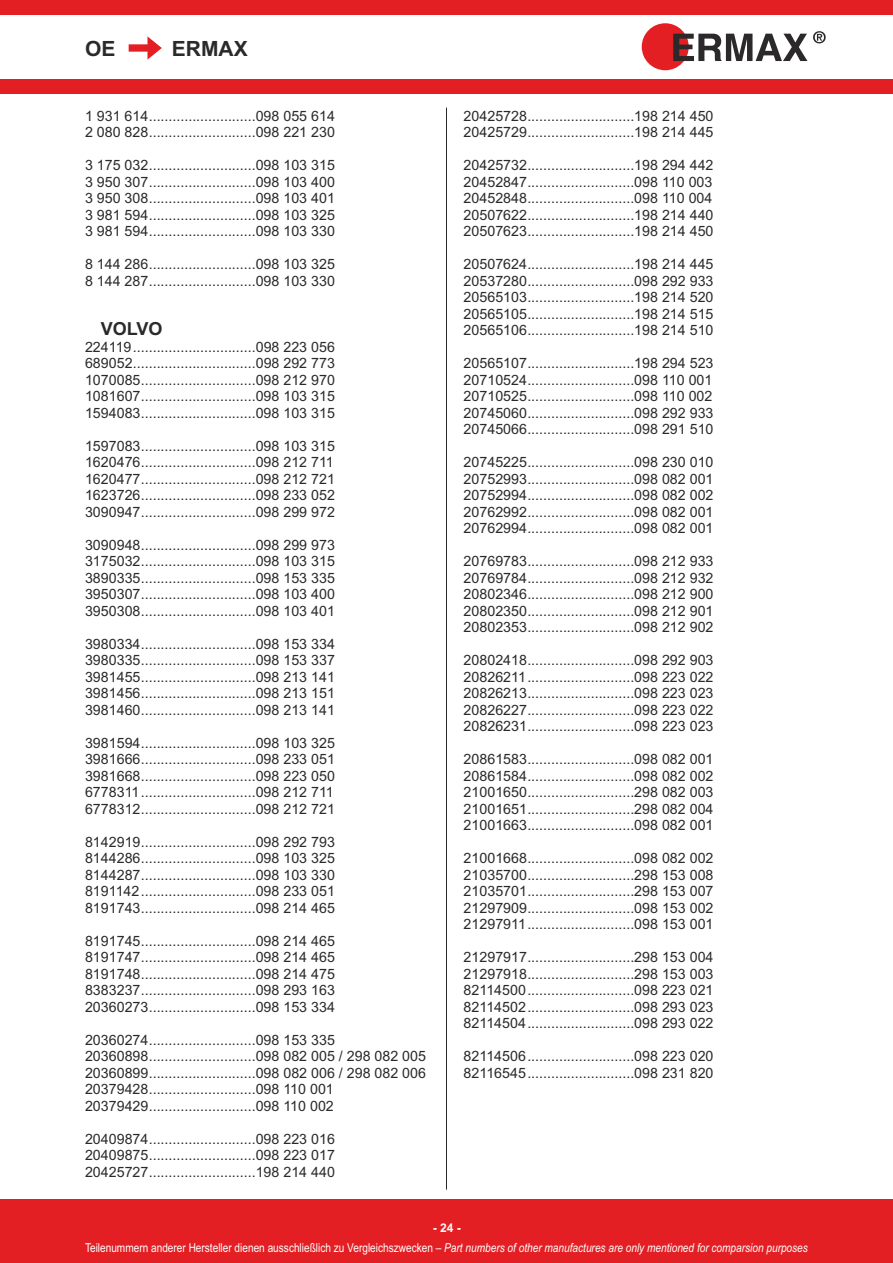
<style>
.page{position:relative;width:893px;height:1263px;background:#fff}
.page>*{position:absolute;margin:0;border:0;box-sizing:border-box;transform-origin:0 0}
.t1{font:700 21px "Arial";color:#2b2929}
.t2{font:700 18px "Arial";color:#2b2929}
.t3{font:14.25px/16.5px "Arial";color:#2b2929;text-align:justify}
.t4{font:12.3px "Arial Narrow";color:#fff}
.t5{font:700 12px "Arial";color:#fff}
.s1{font-style:italic}
</style>
<div class="page">
<div style="left:0;top:79px;width:893px;height:15px;background:#e31f24"></div>
<div style="left:0;top:0;width:893px;height:15px;background:#e31f24"></div>
<div style="left:642px;top:23px;width:47px;height:47px;background:#e31f24;border-radius:50%"></div>
<svg style="left:673px;top:31px;width:153px;height:30px"></svg>
<div style="left:0;top:1199px;width:893px;height:64px;background:#e31f24"></div>
<hr style="left:446px;top:108px;width:1px;height:1081px;background:#2b2929">
<svg style="left:129px;top:36px;width:33px;height:24px"></svg>
<h1 class="t1" style="left:85px;top:40px;width:32px">OE</h1>
<h1 class="t1" style="left:172px;top:40px;width:77px">ERMAX</h1>
<p class="t3" style="left:85px;top:109px;width:251px">1 931 614...........................098 055 614<br>2 080 828...........................098 221 230</p>
<p class="t3" style="left:85px;top:158px;width:251px">3 175 032...........................098 103 315<br>3 950 307...........................098 103 400<br>3 950 308...........................098 103 401<br>3 981 594...........................098 103 325<br>3 981 594...........................098 103 330</p>
<p class="t3" style="left:85px;top:257px;width:251px">8 144 286...........................098 103 325<br>8 144 287...........................098 103 330</p>
<p class="t2" style="left:101px;top:322px;width:63px">VOLVO</p>
<p class="t3" style="left:85px;top:340px;width:251px">224119...............................098 223 056<br>689052...............................098 292 773<br>1070085.............................098 212 970<br>1081607.............................098 103 315<br>1594083.............................098 103 315</p>
<p class="t3" style="left:85px;top:439px;width:251px">1597083.............................098 103 315<br>1620476.............................098 212 711<br>1620477.............................098 212 721<br>1623726.............................098 233 052<br>3090947.............................098 299 972</p>
<p class="t3" style="left:85px;top:538px;width:251px">3090948.............................098 299 973<br>3175032.............................098 103 315<br>3890335.............................098 153 335<br>3950307.............................098 103 400<br>3950308.............................098 103 401</p>
<p class="t3" style="left:85px;top:637px;width:251px">3980334.............................098 153 334<br>3980335.............................098 153 337<br>3981455.............................098 213 141<br>3981456.............................098 213 151<br>3981460.............................098 213 141</p>
<p class="t3" style="left:85px;top:736px;width:251px">3981594.............................098 103 325<br>3981666.............................098 233 051<br>3981668.............................098 223 050<br>6778311.............................098 212 711<br>6778312.............................098 212 721</p>
<p class="t3" style="left:85px;top:835px;width:251px">8142919.............................098 292 793<br>8144286.............................098 103 325<br>8144287.............................098 103 330<br>8191142.............................098 233 051<br>8191743.............................098 214 465</p>
<p class="t3" style="left:85px;top:934px;width:251px">8191745.............................098 214 465<br>8191747.............................098 214 465<br>8191748.............................098 214 475<br>8383237.............................098 293 163<br>20360273...........................098 153 334</p>
<p class="t3" style="left:85px;top:1033px;width:343px;text-align:left">20360274...........................098 153 335<br>20360898...........................098 082 005 / 298 082 005<br>20360899...........................098 082 006 / 298 082 006<br>20379428...........................098 110 001<br>20379429...........................098 110 002</p>
<p class="t3" style="left:85px;top:1132px;width:251px">20409874...........................098 223 016<br>20409875...........................098 223 017<br>20425727...........................198 214 440</p>
<p class="t3" style="left:464px;top:109px;width:251px">20425728...........................198 214 450<br>20425729...........................198 214 445</p>
<p class="t3" style="left:464px;top:158px;width:251px">20425732...........................198 294 442<br>20452847...........................098 110 003<br>20452848...........................098 110 004<br>20507622...........................198 214 440<br>20507623...........................198 214 450</p>
<p class="t3" style="left:464px;top:257px;width:251px">20507624...........................198 214 445<br>20537280...........................098 292 933<br>20565103...........................198 214 520<br>20565105...........................198 214 515<br>20565106...........................198 214 510</p>
<p class="t3" style="left:464px;top:356px;width:251px">20565107...........................198 294 523<br>20710524...........................098 110 001<br>20710525...........................098 110 002<br>20745060...........................098 292 933<br>20745066...........................098 291 510</p>
<p class="t3" style="left:464px;top:455px;width:251px">20745225...........................098 230 010<br>20752993...........................098 082 001<br>20752994...........................098 082 002<br>20762992...........................098 082 001<br>20762994...........................098 082 001</p>
<p class="t3" style="left:464px;top:554px;width:251px">20769783...........................098 212 933<br>20769784...........................098 212 932<br>20802346...........................098 212 900<br>20802350...........................098 212 901<br>20802353...........................098 212 902</p>
<p class="t3" style="left:464px;top:653px;width:251px">20802418...........................098 292 903<br>20826211...........................098 223 022<br>20826213...........................098 223 023<br>20826227...........................098 223 022<br>20826231...........................098 223 023</p>
<p class="t3" style="left:464px;top:752px;width:251px">20861583...........................098 082 001<br>20861584...........................098 082 002<br>21001650...........................298 082 003<br>21001651...........................298 082 004<br>21001663...........................098 082 001</p>
<p class="t3" style="left:464px;top:851px;width:251px">21001668...........................098 082 002<br>21035700...........................298 153 008<br>21035701...........................298 153 007<br>21297909...........................098 153 002<br>21297911...........................098 153 001</p>
<p class="t3" style="left:464px;top:950px;width:251px">21297917...........................298 153 004<br>21297918...........................298 153 003<br>82114500...........................098 223 021<br>82114502...........................098 293 023<br>82114504...........................098 293 022</p>
<p class="t3" style="left:464px;top:1049px;width:251px">82114506...........................098 223 020<br>82116545...........................098 231 820</p>
<p class="t5" style="left:433px;top:1223px;width:30px">- 24 -</p>
<p class="t4" style="left:85px;top:1243px;width:724px">Teilenummern anderer Hersteller dienen ausschließlich zu Vergleichszwecken – <span class="s1">Part numbers of other manufactures are only mentioned for comparsion purposes</span></p>
</div>
